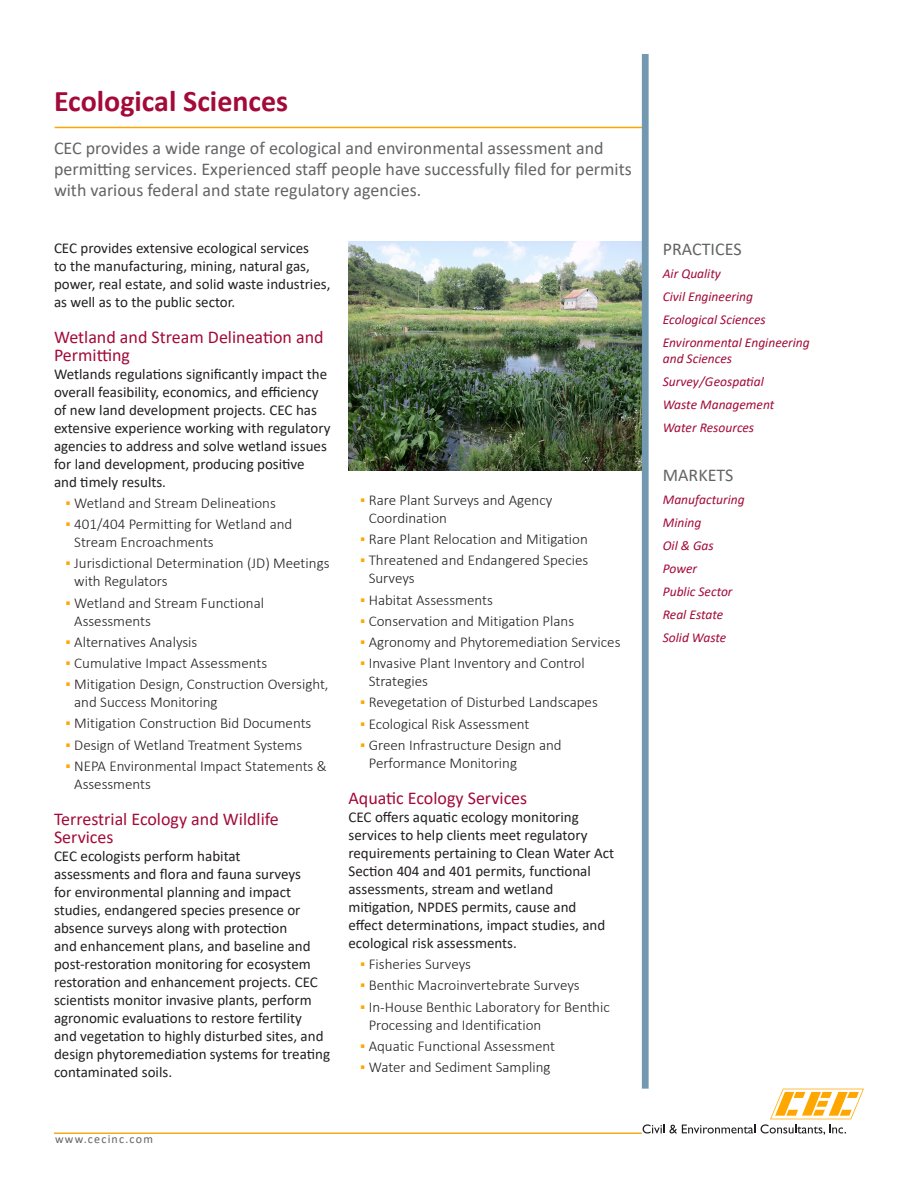
<style>
.page{position:relative;width:918px;height:1188px;background:#fff}
.page>*{position:absolute;margin:0;border:0;box-sizing:border-box;transform-origin:0 0}
._18_18_Headline{font:700 30px "Calibri";color:#a30a38}
._12_14_Intro_Text{font:18px/21px "Calibri";color:#636466}
._11_12_Subhead{font:18px/18px "Calibri";color:#a30a38}
._12_12_Sidebar_Head{font:18px "Calibri";color:#636466}
._10_12_Body_text{font:15px/18px "Calibri";color:#231f20}
.t1{font:300 15px/18px "Calibri";color:#231f20}
._9_12_Sidebar{font:italic 13.5px/16.2px "Calibri";color:#a30a38}
.t2{font:12px "Calibri";letter-spacing:.1em;color:#636466}
.s1{font-weight:400;color:#ffa700}
</style>
<div class="page">
<img style="left:348px;top:241px;width:294px;height:229px">
<hr style="left:55px;top:127px;width:591px;height:1px;background:#ffa700">
<svg style="left:643px;top:1124px;width:112px;height:10px"></svg>
<svg style="left:761px;top:1089px;width:103px;height:46px"></svg>
<div style="left:642px;top:54px;width:7px;height:1035px;background:#7399b1"></div>
<hr style="left:54px;top:1132px;width:588px;height:2px;background:#f1ac1e">
<p class="_18_18_Headline" style="left:54px;top:80px;width:236px">Ecological Sciences</p>
<p class="_12_14_Intro_Text" style="left:54px;top:137px;width:579px">CEC provides a wide range of ecological and environmental assessment and permitting services. Experienced staff people have successfully filed for permits with various federal and state regulatory agencies.</p>
<p class="_10_12_Body_text" style="left:54px;top:238px;width:278px">CEC provides extensive ecological services<br>to the manufacturing, mining, natural gas, power, real estate, and solid waste industries, as well as to the public sector.</p>
<p class="_11_12_Subhead" style="left:54px;top:327px;width:271px">Wetland and Stream Delineation and<br>Permitting</p>
<p class="_10_12_Body_text" style="left:54px;top:364px;width:278px">Wetlands regulations significantly impact the overall feasibility, economics, and efficiency of new land development projects. CEC has extensive experience working with regulatory agencies to address and solve wetland issues for land development, producing positive and timely results.</p>
<p class="t1" style="left:66px;top:494px;width:212px"><span class="s1">▪</span> Wetland and Stream Delineations</p>
<p class="t1" style="left:74px;top:515px;width:220px;text-indent:-9px"><span class="s1">▪</span> 401/404 Permitting for Wetland and<br>Stream Encroachments</p>
<p class="t1" style="left:74px;top:554px;width:257px;text-indent:-9px"><span class="s1">▪</span> Jurisdictional Determination (JD) Meetings with Regulators</p>
<p class="t1" style="left:74px;top:593px;width:191px;text-indent:-9px"><span class="s1">▪</span> Wetland and Stream Functional<br>Assessments</p>
<p class="t1" style="left:66px;top:633px;width:133px"><span class="s1">▪</span> Alternatives Analysis</p>
<p class="t1" style="left:66px;top:654px;width:203px"><span class="s1">▪</span> Cumulative Impact Assessments</p>
<p class="t1" style="left:74px;top:675px;width:256px;text-indent:-9px"><span class="s1">▪</span> Mitigation Design, Construction Oversight, and Success Monitoring</p>
<p class="t1" style="left:66px;top:714px;width:247px"><span class="s1">▪</span> Mitigation Construction Bid Documents</p>
<p class="t1" style="left:66px;top:736px;width:238px"><span class="s1">▪</span> Design of Wetland Treatment Systems</p>
<p class="t1" style="left:74px;top:757px;width:254px;text-indent:-9px"><span class="s1">▪</span> NEPA Environmental Impact Statements &amp;<br>Assessments</p>
<p class="_11_12_Subhead" style="left:54px;top:810px;width:226px">Terrestrial Ecology and Wildlife<br>Services</p>
<p class="_10_12_Body_text" style="left:54px;top:847px;width:278px">CEC ecologists perform habitat<br>assessments and flora and fauna surveys<br>for environmental planning and impact studies, endangered species presence or absence surveys along with protection<br>and enhancement plans, and baseline and post-restoration monitoring for ecosystem restoration and enhancement projects. CEC scientists monitor invasive plants, perform agronomic evaluations to restore fertility<br>and vegetation to highly disturbed sites, and design phytoremediation systems for treating contaminated soils.</p>
<p class="t1" style="left:369px;top:491px;width:185px;text-indent:-9px"><span class="s1">▪</span> Rare Plant Surveys and Agency<br>Coordination</p>
<p class="t1" style="left:360px;top:530px;width:229px"><span class="s1">▪</span> Rare Plant Relocation and Mitigation</p>
<p class="t1" style="left:369px;top:551px;width:221px;text-indent:-9px"><span class="s1">▪</span> Threatened and Endangered Species<br>Surveys</p>
<p class="t1" style="left:360px;top:590px;width:134px"><span class="s1">▪</span> Habitat Assessments</p>
<p class="t1" style="left:360px;top:612px;width:216px"><span class="s1">▪</span> Conservation and Mitigation Plans</p>
<p class="t1" style="left:360px;top:633px;width:262px"><span class="s1">▪</span> Agronomy and Phytoremediation Services</p>
<p class="t1" style="left:369px;top:654px;width:217px;text-indent:-9px"><span class="s1">▪</span> Invasive Plant Inventory and Control<br>Strategies</p>
<p class="t1" style="left:360px;top:693px;width:239px"><span class="s1">▪</span> Revegetation of Disturbed Landscapes</p>
<p class="t1" style="left:360px;top:715px;width:171px"><span class="s1">▪</span> Ecological Risk Assessment</p>
<p class="t1" style="left:369px;top:736px;width:195px;text-indent:-9px"><span class="s1">▪</span> Green Infrastructure Design and<br>Performance Monitoring</p>
<p class="_11_12_Subhead" style="left:348px;top:789px;width:180px">Aquatic Ecology Services</p>
<p class="_10_12_Body_text" style="left:348px;top:808px;width:267px">CEC offers aquatic ecology monitoring services to help clients meet regulatory requirements pertaining to Clean Water Act Section 404 and 401 permits, functional assessments, stream and wetland mitigation, NPDES permits, cause and effect determinations, impact studies, and ecological risk assessments.</p>
<p class="t1" style="left:360px;top:955px;width:112px"><span class="s1">▪</span> Fisheries Surveys</p>
<p class="t1" style="left:360px;top:976px;width:221px"><span class="s1">▪</span> Benthic Macroinvertebrate Surveys</p>
<p class="t1" style="left:369px;top:998px;width:243px;text-indent:-9px"><span class="s1">▪</span> In-House Benthic Laboratory for Benthic<br>Processing and Identification</p>
<p class="t1" style="left:360px;top:1037px;width:197px"><span class="s1">▪</span> Aquatic Functional Assessment</p>
<p class="t1" style="left:360px;top:1058px;width:192px"><span class="s1">▪</span> Water and Sediment Sampling</p>
<p class="t2" style="left:55px;top:1130px;width:99px">www.cecinc.com</p>
<p class="_12_12_Sidebar_Head" style="left:663px;top:236px;width:80px">PRACTICES</p>
<p class="_9_12_Sidebar" style="left:663px;top:265px;width:60px">Air Quality</p>
<p class="_9_12_Sidebar" style="left:663px;top:288px;width:92px">Civil Engineering</p>
<p class="_9_12_Sidebar" style="left:663px;top:310px;width:104px">Ecological Sciences</p>
<p class="_9_12_Sidebar" style="left:663px;top:333px;width:149px">Environmental Engineering and Sciences</p>
<p class="_9_12_Sidebar" style="left:663px;top:373px;width:103px">Survey/Geospatial</p>
<p class="_9_12_Sidebar" style="left:663px;top:396px;width:113px">Waste Management</p>
<p class="_9_12_Sidebar" style="left:663px;top:418px;width:93px">Water Resources</p>
<p class="_12_12_Sidebar_Head" style="left:663px;top:463px;width:72px">MARKETS</p>
<p class="_9_12_Sidebar" style="left:663px;top:491px;width:83px">Manufacturing</p>
<p class="_9_12_Sidebar" style="left:663px;top:514px;width:40px">Mining</p>
<p class="_9_12_Sidebar" style="left:663px;top:537px;width:53px">Oil &amp; Gas</p>
<p class="_9_12_Sidebar" style="left:663px;top:560px;width:36px">Power</p>
<p class="_9_12_Sidebar" style="left:663px;top:583px;width:71px">Public Sector</p>
<p class="_9_12_Sidebar" style="left:663px;top:606px;width:62px">Real Estate</p>
<p class="_9_12_Sidebar" style="left:663px;top:629px;width:65px">Solid Waste</p>
</div>
